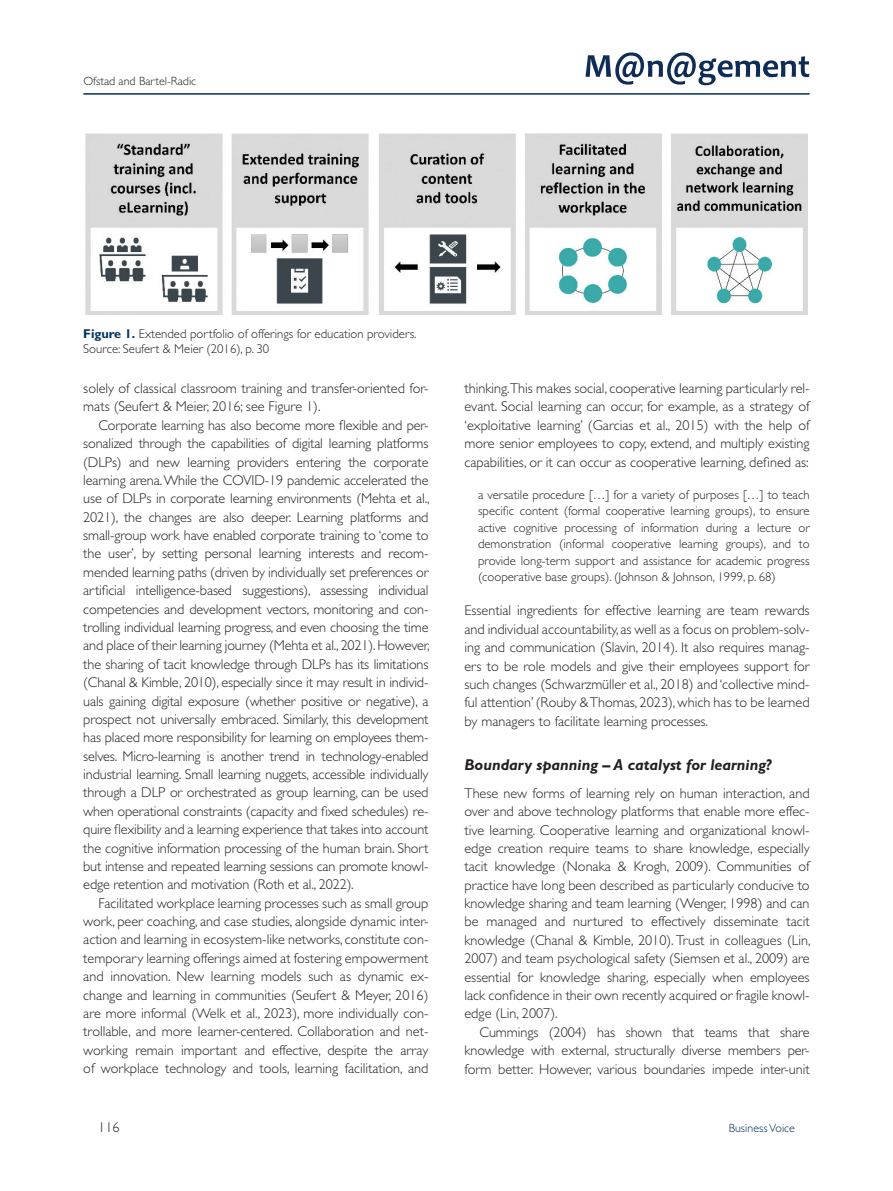
<style>
.page{position:relative;width:893px;height:1191px;background:#fff}
.page>*{position:absolute;margin:0;border:0;box-sizing:border-box;transform-origin:0 0}
.t1{font:italic 700 15.75px "Gill Sans Std";color:#231f20}
.TXI{font:300 14.25px/18.5px "Gill Sans Std";color:#231f20;text-align:justify}
.TX{font:300 14.25px/18.5px "Gill Sans Std";color:#231f20;text-align:justify}
.Ext{font:300 12.75px/16.5px "Gill Sans Std";color:#231f20;text-align:justify}
.FC{font:300 12.75px "Gill Sans Std";color:#231f20}
.Fig_Source{font:300 12.75px "Gill Sans Std";color:#231f20}
.t2{font:300 12px "Gill Sans Std";color:#231f20}
.t3{font:300 12px "Gill Sans Std";color:#00315c}
.s1{font-weight:700;color:#00315c}
</style>
<div class="page">
<svg style="left:585px;top:52px;width:224px;height:33px"></svg>
<hr style="left:83px;top:93px;width:727px;height:2px;background:#00315c">
<img style="left:85px;top:133px;width:723px;height:181px">
<p class="t2" style="left:83px;top:74px;width:114px">Ofstad and Bartel-Radic</p>
<p class="FC" style="left:83px;top:327px;width:335px"><span class="s1">Figure 1.</span> Extended portfolio of offerings for education providers.</p>
<p class="Fig_Source" style="left:83px;top:342px;width:187px">Source: Seufert &amp; Meier (2016), p. 30</p>
<p class="TXI" style="left:83px;top:379px;width:347px">solely of classical classroom training and transfer-oriented for&shy;mats (Seufert &amp; Meier, 2016; see Figure 1).</p>
<p class="TXI" style="left:83px;top:416px;width:348px;text-indent:15px">Corporate learning has also become more flexible and per&shy;sonalized through the capabilities of digital learning platforms (DLPs) and new learning providers entering the corporate learning arena. While the COVID-19 pandemic accelerated the use of DLPs in corporate learning environments (Mehta et al., 2021), the changes are also deeper. Learning platforms and small-group work have enabled corporate training to ‘come to the user’, by setting personal learning interests and recom&shy;mended learning paths (driven by individually set preferences or artificial intelligence-based suggestions), assessing individual competencies and development vectors, monitoring and con&shy;trolling individual learning progress, and even choosing the time and place of their learning journey (Mehta et al., 2021). However, the sharing of tacit knowledge through DLPs has its limitations (Chanal &amp; Kimble, 2010), especially since it may result in individ&shy;uals gaining digital exposure (whether positive or negative), a prospect not universally embraced. Similarly, this development has placed more responsibility for learning on employees them&shy;selves. Micro-learning is another trend in technology-enabled industrial learning. Small learning nuggets, accessible individually through a DLP or orchestrated as group learning, can be used when operational constraints (capacity and fixed schedules) re&shy;quire flexibility and a learning experience that takes into account the cognitive information processing of the human brain. Short but intense and repeated learning sessions can promote knowl&shy;edge retention and motivation (Roth et al., 2022).</p>
<p class="TXI" style="left:83px;top:894px;width:347px;text-indent:15px">Facilitated workplace learning processes such as small group work, peer coaching, and case studies, alongside dynamic inter&shy;action and learning in ecosystem-like networks, constitute con&shy;temporary learning offerings aimed at fostering empowerment and innovation. New learning models such as dynamic ex&shy;change and learning in communities (Seufert &amp; Meyer, 2016) are more informal (Welk et al., 2023), more individually con&shy;trollable, and more learner-centered. Collaboration and net&shy;working remain important and effective, despite the array of workplace technology and tools, learning facilitation, and</p>
<p class="TXI" style="left:464px;top:379px;width:347px">thinking.This makes social, cooperative learning particularly rel&shy;evant. Social learning can occur, for example, as a strategy of ‘exploitative learning’ (Garcias et al., 2015) with the help of more senior employees to copy, extend, and multiply existing capabilities, or it can occur as cooperative learning, defined as:</p>
<p class="Ext" style="left:478px;top:486px;width:333px">a versatile procedure […] for a variety of purposes […] to teach specific content (formal cooperative learning groups), to ensure active cognitive processing of information during a lecture or demonstration (informal cooperative learning groups), and to provide long-term support and assistance for academic progress (cooperative base groups). (Johnson &amp; Johnson, 1999, p. 68)</p>
<p class="TX" style="left:464px;top:602px;width:347px">Essential ingredients for effective learning are team rewards and individual accountability, as well as a focus on problem-solv&shy;ing and communication (Slavin, 2014). It also requires manag&shy;ers to be role models and give their employees support for such changes (Schwarzmüller et al., 2018) and ‘collective mind&shy;ful attention’ (Rouby &amp; Thomas, 2023), which has to be learned by managers to facilitate learning processes.</p>
<h2 class="t1" style="left:464px;top:755px;width:308px">Boundary spanning – A catalyst for learning?</h2>
<p class="TX" style="left:464px;top:784px;width:348px">These new forms of learning rely on human interaction, and over and above technology platforms that enable more effec&shy;tive learning. Cooperative learning and organizational knowl&shy;edge creation require teams to share knowledge, especially tacit knowledge (Nonaka &amp; Krogh, 2009). Communities of practice have long been described as particularly conducive to knowledge sharing and team learning (Wenger, 1998) and can be managed and nurtured to effectively disseminate tacit knowledge (Chanal &amp; Kimble, 2010). Trust in colleagues (Lin, 2007) and team psychological safety (Siemsen et al., 2009) are essential for knowledge sharing, especially when employees lack confidence in their own recently acquired or fragile knowl&shy;edge (Lin, 2007).</p>
<p class="TXI" style="left:464px;top:1023px;width:347px;text-indent:15px">Cummings (2004) has shown that teams that share knowledge with external, structurally diverse members per&shy;form better. However, various boundaries impede inter-unit</p>
<p class="TXI" style="left:98px;top:1117px;width:23px">116</p>
<p class="t3" style="left:729px;top:1121px;width:68px">Business Voice</p>
</div>
